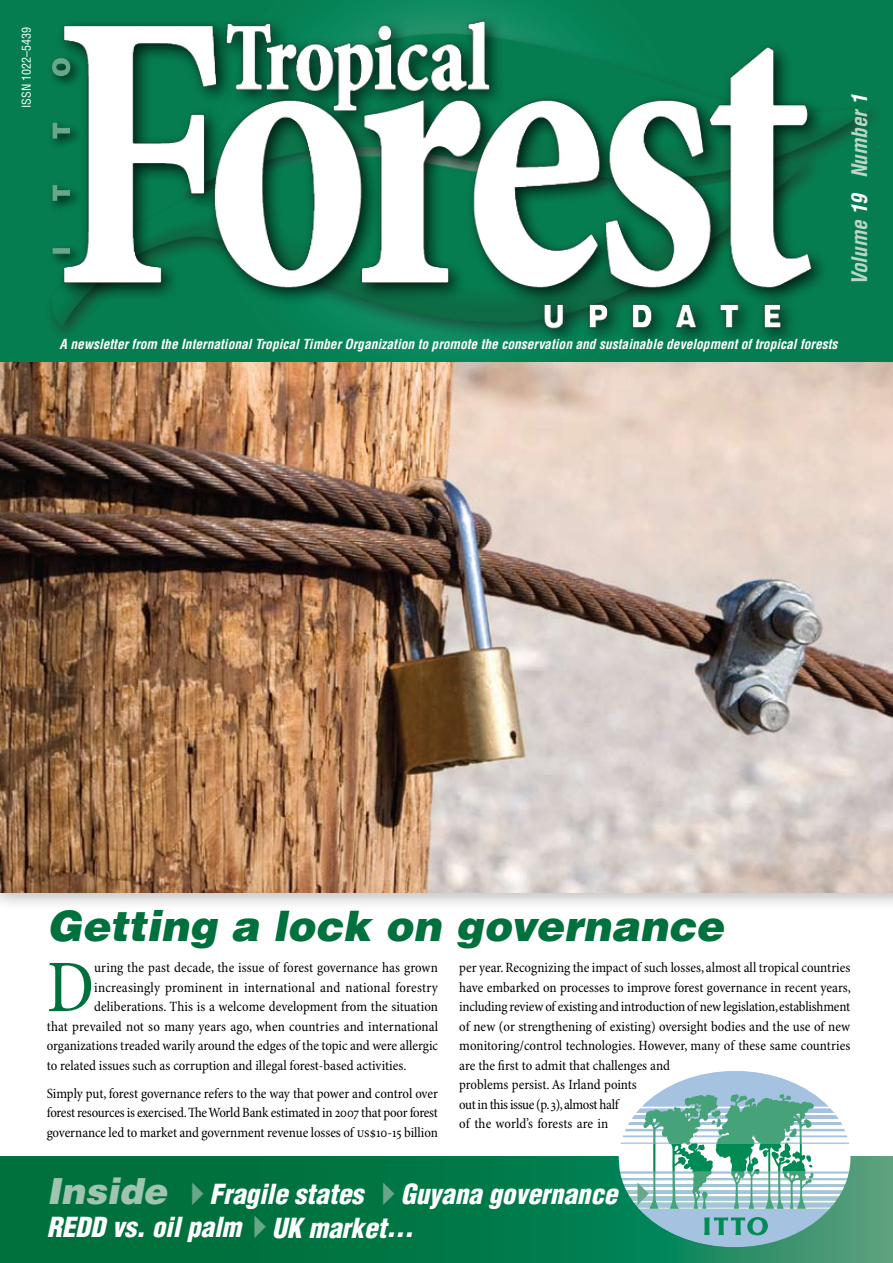
<style>
.page{position:relative;width:893px;height:1263px;background:#fff}
.page>*{position:absolute;margin:0;border:0;box-sizing:border-box;transform-origin:0 0}
.t1{font:condensed 75px "Minion Pro";color:#00703c}
.t2{font:italic 900 42px "Helvetica";color:#00703c}
.t3{font:italic 900 condensed 27px/33px "Helvetica";color:#fff}
.t4{font:italic 700 condensed 21px "Helvetica";color:#bcd6c8}
.t5{font:condensed 14.25px/19.5px "Minion Pro";letter-spacing:-.005em;color:#000;text-align:justify}
.t6{font:italic 700 condensed 13.5px "Helvetica";color:#fff}
.t7{font:condensed 12px "Helvetica";color:#fff}
.s1{color:#fff}
.s2{font-stretch:normal;font-size:36px;color:#9fc5b1}
.s3{color:#68a788}
</style>
<div class="page">
<svg style="left:0;top:1157px;width:893px;height:106px;background:#077847"></svg>
<div style="left:0;top:351px;width:893px;height:560px;background:#000;opacity:.25"></div>
<img style="left:0;top:361px;width:893px;height:532px">
<img style="left:0;top:0;width:893px;height:361px">
<svg style="left:617px;top:1071px;width:233px;height:176px"></svg>
<div style="left:47px;top:53px;width:35px;height:214px;background:#000;opacity:.75"></div>
<svg style="left:52px;top:58px;width:18px;height:196px;background:#157d55"></svg>
<p class="t7" style="left:19px;top:108px;width:83px;rotate:-90deg">ISSN 1022–5439</p>
<h3 class="t4" style="left:846px;top:285px;width:192px;rotate:-90deg">Volume <span class="s1">19</span> Number <span class="s1">1</span></h3>
<p class="t6" style="left:60px;top:335px;width:779px">A newsletter from the International Tropical Timber Organization to promote the conservation and sustainable development of tropical forests</p>
<h2 class="t2" style="left:47px;top:899px;width:678px">Getting a lock on governance</h2>
<h1 class="t1" style="left:47px;top:942px;width:49px">D</h1>
<p class="t5" style="left:94px;top:958px;width:345px">uring the past decade, the issue of forest governance has grown</p>
<p class="t5" style="left:94px;top:978px;width:345px">increasingly prominent in international and national forestry</p>
<p class="t5" style="left:94px;top:997px;width:345px">deliberations. This is a welcome development from the situation</p>
<p class="t5" style="left:47px;top:1017px;width:393px">that prevailed not so many years ago, when countries and international</p>
<p class="t5" style="left:47px;top:1036px;width:393px">organizations treaded warily around the edges of the topic and were allergic</p>
<p class="t5" style="left:47px;top:1056px;width:361px">to related issues such as corruption and illegal forest-based activities.</p>
<p class="t5" style="left:47px;top:1084px;width:393px">Simply put, forest governance refers to the way that power and control over forest resources is exercised. The World Bank estimated in 2007 that poor forest governance led to market and government revenue losses of us$10-15 billion</p>
<p class="t5" style="left:459px;top:958px;width:393px;text-align:left">per year. Recognizing the impact of such losses, almost all tropical countries have embarked on processes to improve forest governance in recent years, including review of existing and introduction of new legislation, establishment of new (or strengthening of existing) oversight bodies and the use of new monitoring/control technologies. However, many of these same countries are the first to admit that challenges and<br>problems persist. As Irland points<br>out in this issue (p. 3), almost half<br>of the world’s forests are in</p>
<h3 class="t3" style="left:47px;top:1177px;width:615px"><span class="s2">Inside</span> <span class="s3">✔</span>Fragile states <span class="s3">✔</span>Guyana governance <span class="s3">✔<br></span>REDD vs. oil palm<span class="s3">✔</span>UK market…</h3>
</div>
